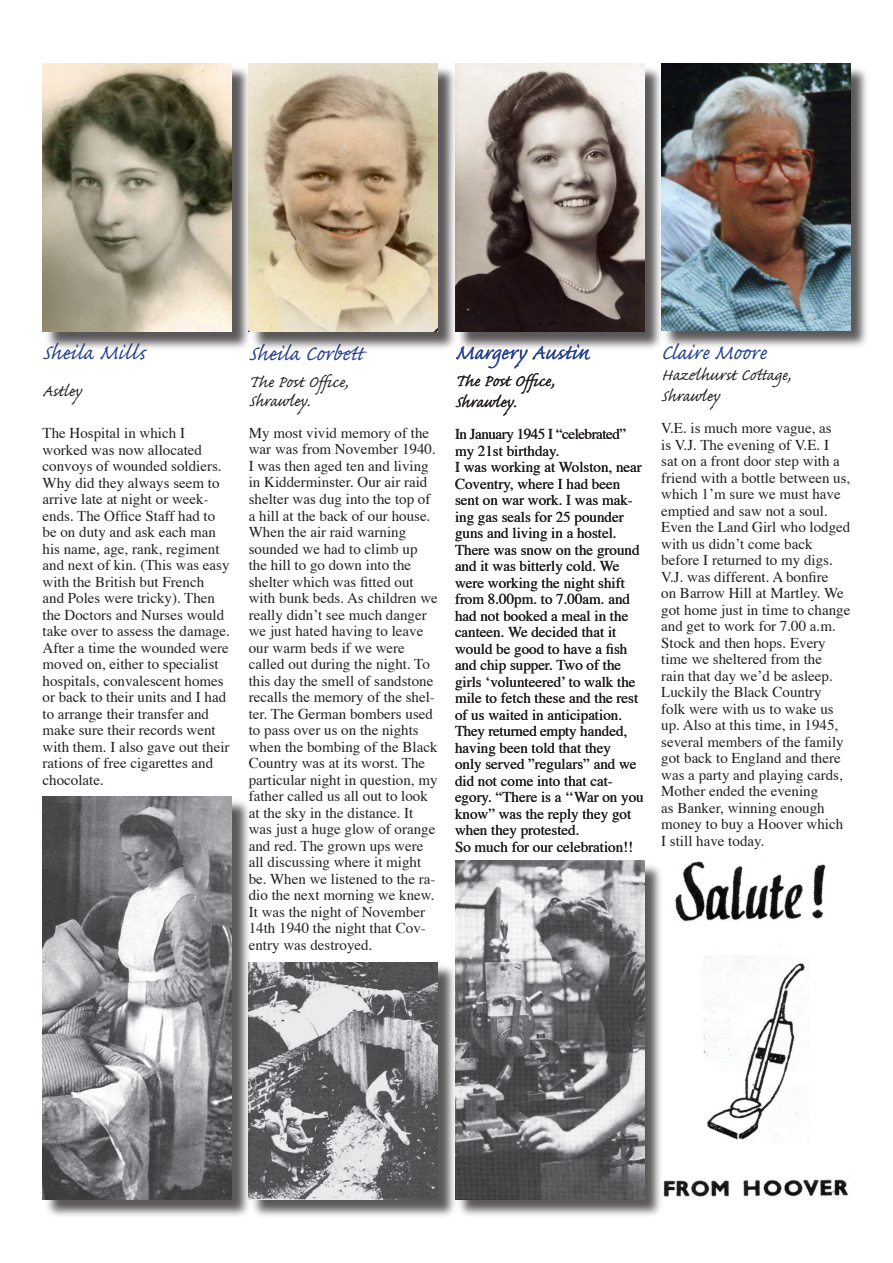
<style>
.page{position:relative;width:893px;height:1263px;background:#fff}
.page>*{position:absolute;margin:0;border:0;box-sizing:border-box;transform-origin:0 0}
.t1{font:27px "Caflisch Script Pro";color:#25408f}
.t2{font:21px/21px "Caflisch Script Pro";color:#231f20}
.t3{font:15px/16.5px "Times";color:#231f20}
</style>
<div class="page">
<img style="left:665px;top:861px;width:183px;height:336px">
<div style="left:456px;top:65px;width:209px;height:287px;background:#231f20;opacity:.75"></div>
<img style="left:455px;top:64px;width:189px;height:268px">
<div style="left:43px;top:65px;width:209px;height:287px;background:#231f20;opacity:.75"></div>
<img style="left:43px;top:64px;width:189px;height:268px">
<div style="left:249px;top:65px;width:209px;height:287px;background:#231f20;opacity:.75"></div>
<img style="left:249px;top:64px;width:189px;height:268px">
<div style="left:249px;top:963px;width:209px;height:256px;background:#231f20;opacity:.75"></div>
<img style="left:252px;top:962px;width:186px;height:237px">
<div style="left:43px;top:797px;width:209px;height:422px;background:#231f20;opacity:.75"></div>
<img style="left:43px;top:797px;width:189px;height:402px">
<div style="left:456px;top:861px;width:209px;height:359px;background:#231f20;opacity:.75"></div>
<img style="left:455px;top:861px;width:189px;height:338px">
<div style="left:662px;top:65px;width:209px;height:286px;background:#231f20;opacity:.75"></div>
<img style="left:661px;top:64px;width:189px;height:266px">
<h1 class="t1" style="left:43px;top:338px;width:104px">Sheila Mills</h1>
<h2 class="t2" style="left:43px;top:382px;width:42px">Astley</h2>
<p class="t3" style="left:43px;top:423px;width:189px">The Hospital in which I worked was now allocated convoys of wounded soldiers.<br>Why did they always seem to arrive late at night or week&shy;ends. The Office Staff had to be on duty and ask each man his name, age, rank, regiment and next of kin. (This was easy with the British but French<br>and Poles were tricky). Then the Doctors and Nurses would take over to assess the damage.<br>After a time the wounded were moved on, either to specialist hospitals, convalescent homes or back to their units and I had to arrange their transfer and make sure their records went with them. I also gave out their rations of free cigarettes and chocolate.</p>
<h1 class="t1" style="left:249px;top:339px;width:120px">Sheila Corbett</h1>
<h2 class="t2" style="left:249px;top:374px;width:101px;line-height:19.5px">The Post Office,<br>Shrawley.</h2>
<p class="t3" style="left:249px;top:423px;width:191px">My most vivid memory of the war was from November 1940.<br>I was then aged ten and living in Kidderminster. Our air raid shelter was dug into the top of a hill at the back of our house.<br>When the air raid warning sounded we had to climb up the hill to go down into the shelter which was fitted out with bunk beds. As children we really didn’t see much danger we just hated having to leave our warm beds if we were called out during the night. To this day the smell of sandstone recalls the memory of the shel&shy;ter. The German bombers used to pass over us on the nights when the bombing of the Black<br>Country was at its worst. The particular night in question, my father called us all out to look at the sky in the distance. It was just a huge glow of orange and red. The grown ups were all discussing where it might be. When we listened to the ra&shy;dio the next morning we knew.<br>It was the night of November<br>14th 1940 the night that Cov&shy;entry was destroyed.</p>
<h1 class="t1" style="left:455px;top:338px;width:136px">Margery Austin</h1>
<h2 class="t2" style="left:455px;top:372px;width:101px">The Post Office,<br>Shrawley.</h2>
<p class="t3" style="left:455px;top:425px;width:190px">In January 1945 I “celebrated” my 21st birthday.<br>I was working at Wolston, near<br>Coventry, where I had been sent on war work. I was mak&shy;ing gas seals for 25 pounder guns and living in a hostel.<br>There was snow on the ground and it was bitterly cold. We were working the night shift from 8.00pm. to 7.00am. and had not booked a meal in the canteen. We decided that it would be good to have a fish and chip supper. Two of the girls ‘volunteered’ to walk the mile to fetch these and the rest of us waited in anticipation.<br>They returned empty handed, having been told that they<br>only served ”regulars” and we did not come into that cat&shy;egory. “There is a ‘‘War on you know” was the reply they got when they protested.<br>So much for our celebration!!</p>
<h2 class="t2" style="left:525px;top:372px;width:21px">f</h2>
<h1 class="t1" style="left:661px;top:338px;width:107px">Claire Moore</h1>
<h2 class="t2" style="left:661px;top:366px;width:131px">Hazelhurst Cottage,<br>Shrawley</h2>
<p class="t3" style="left:661px;top:419px;width:191px">V.E. is much more vague, as<br>is V.J. The evening of V.E. I<br>sat on a front door step with a friend with a bottle between us, which 1’m sure we must have emptied and saw not a soul.<br>Even the Land Girl who lodged with us didn’t come back before I returned to my digs.<br>V.J. was different. A bonfire<br>on Barrow Hill at Martley. We got home just in time to change and get to work for 7.00 a.m.<br>Stock and then hops. Every time we sheltered from the<br>rain that day we’d be asleep.<br>Luckily the Black Country<br>folk were with us to wake us up. Also at this time, in 1945, several members of the family got back to England and there was a party and playing cards,<br>Mother ended the evening<br>as Banker, winning enough money to buy a Hoover which<br>I still have today.</p>
</div>
